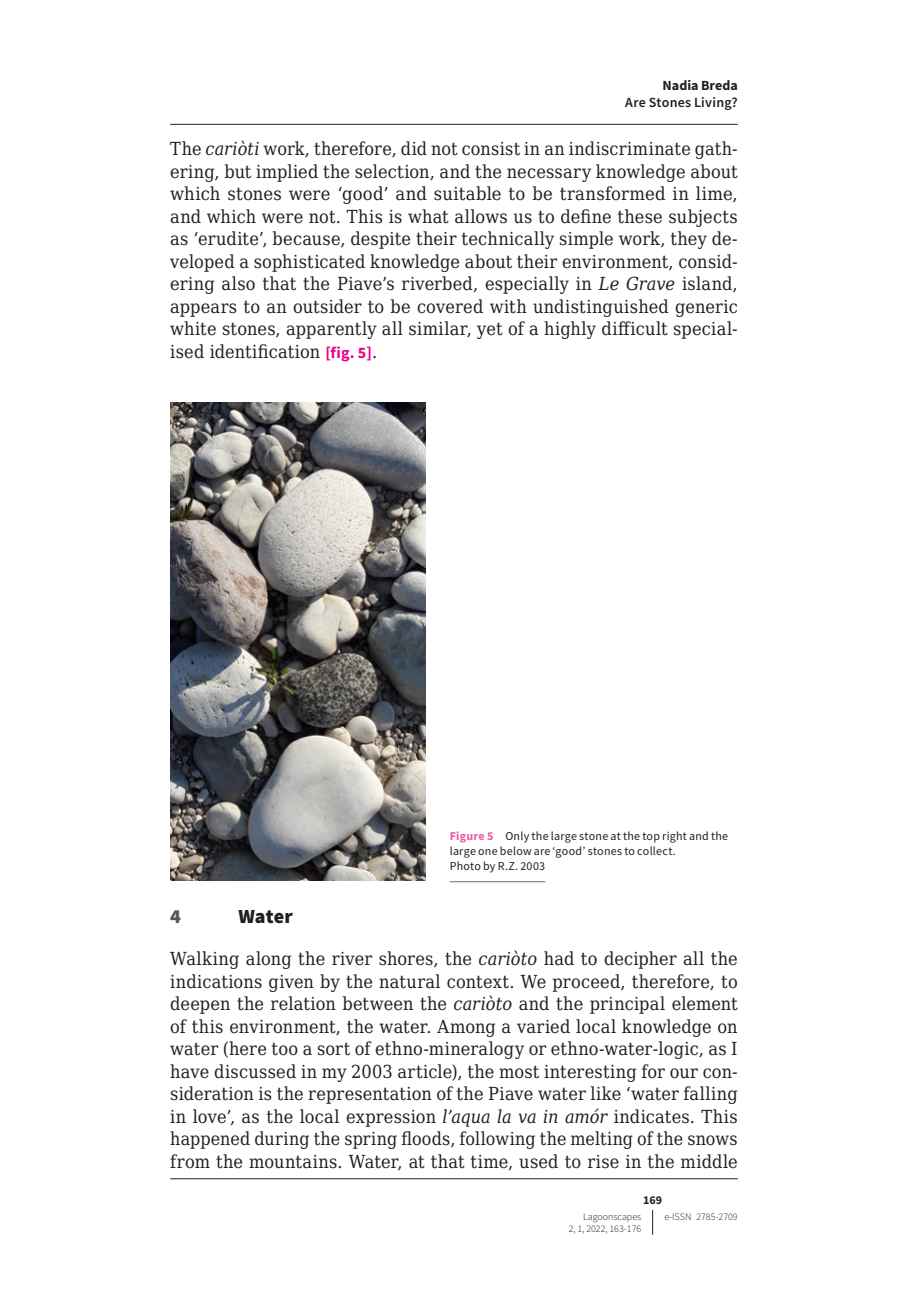
<style>
.page{position:relative;width:908px;height:1304px;background:#fff}
.page>*{position:absolute;margin:0;border:0;box-sizing:border-box;transform-origin:0 0}
.t1{font:900 20px "Source Sans Pro";letter-spacing:.005em;color:#231f20}
.t2{font:900 20px "Source Sans Pro";color:#57585a}
.t3{font:18px/22.6px "DejaVu Serif Condensed";letter-spacing:.015em;color:#231f20;text-align:justify}
.t4{font:600 14px "Source Sans Pro";letter-spacing:.02em;color:#231f20}
.t5{font:700 14px "Source Sans Pro";color:#231f20}
.t6{font:12px/15px "Source Sans Pro";letter-spacing:.02em;color:#231f20}
.t7{font:700 12px "Source Sans Pro";color:#231f20}
.t8{font:300 10px "Source Sans Pro";color:#231f20}
.s1{font-style:italic}
.s2{font-family:"Source Sans Pro";font-weight:700;font-size:16px;color:#ed028c}
.s3{font-weight:700;color:#ef59a1}
</style>
<div class="page">
<svg style="left:652px;top:1210px;width:1px;height:25px"></svg>
<img style="left:170px;top:402px;width:255px;height:479px">
<hr style="left:449px;top:881px;width:96px;height:1px;background:#6c6d70">
<hr style="left:170px;top:124px;width:567px;height:1px;background:#231f20">
<hr style="left:170px;top:1178px;width:567px;height:1px;background:#231f20">
<p class="t5" style="left:662px;top:76px;width:77px">Nadia Breda</p>
<p class="t4" style="left:625px;top:94px;width:114px">Are Stones Living?</p>
<p class="t3" style="left:170px;top:137px;width:568px">The <span class="s1">cariòti</span> work, therefore, did not consist in an indiscriminate gath&shy;ering, but implied the selection, and the necessary knowledge about which stones were ‘good’ and suitable to be transformed in lime, and which were not. This is what allows us to define these subjects as ‘erudite’, because, despite their technically simple work, they de&shy;veloped a sophisticated knowledge about their environment, consid&shy;ering also that the Piave’s riverbed, especially in <span class="s1">Le Grave</span> island, appears to an outsider to be covered with undistinguished generic white stones, apparently all similar, yet of a highly difficult special&shy;ised identification <span class="s2">[fig. 5]</span>.</p>
<p class="t6" style="left:449px;top:829px;width:280px"><span class="s3">Figure 5</span> Only the large stone at the top right and the large one below are ‘good’ stones to collect.<br>Photo by R.Z. 2003</p>
<p class="t2" style="left:170px;top:902px;width:12px">4</p>
<p class="t1" style="left:238px;top:902px;width:56px">Water</p>
<p class="t3" style="left:170px;top:947px;width:568px">Walking along the river shores, the <span class="s1">cariòto</span> had to decipher all the indications given by the natural context. We proceed, therefore, to deepen the relation between the <span class="s1">cariòto</span> and the principal element of this environment, the water. Among a varied local knowledge on water (here too a sort of ethno-mineralogy or ethno-water-logic, as I have discussed in my 2003 article), the most interesting for our con&shy;sideration is the representation of the Piave water like ‘water falling in love’, as the local expression <span class="s1">l’aqua la va in amór</span> indicates. This happened during the spring floods, following the melting of the snows from the mountains. Water, at that time, used to rise in the middle</p>
<p class="t7" style="left:642px;top:1192px;width:21px">169</p>
<p class="t8" style="left:583px;top:1210px;width:60px">Lagoonscapes</p>
<p class="t8" style="left:664px;top:1210px;width:75px">e-ISSN 2785-2709</p>
<p class="t8" style="left:568px;top:1223px;width:74px">2, 1, 2022, 163-176</p>
</div>
